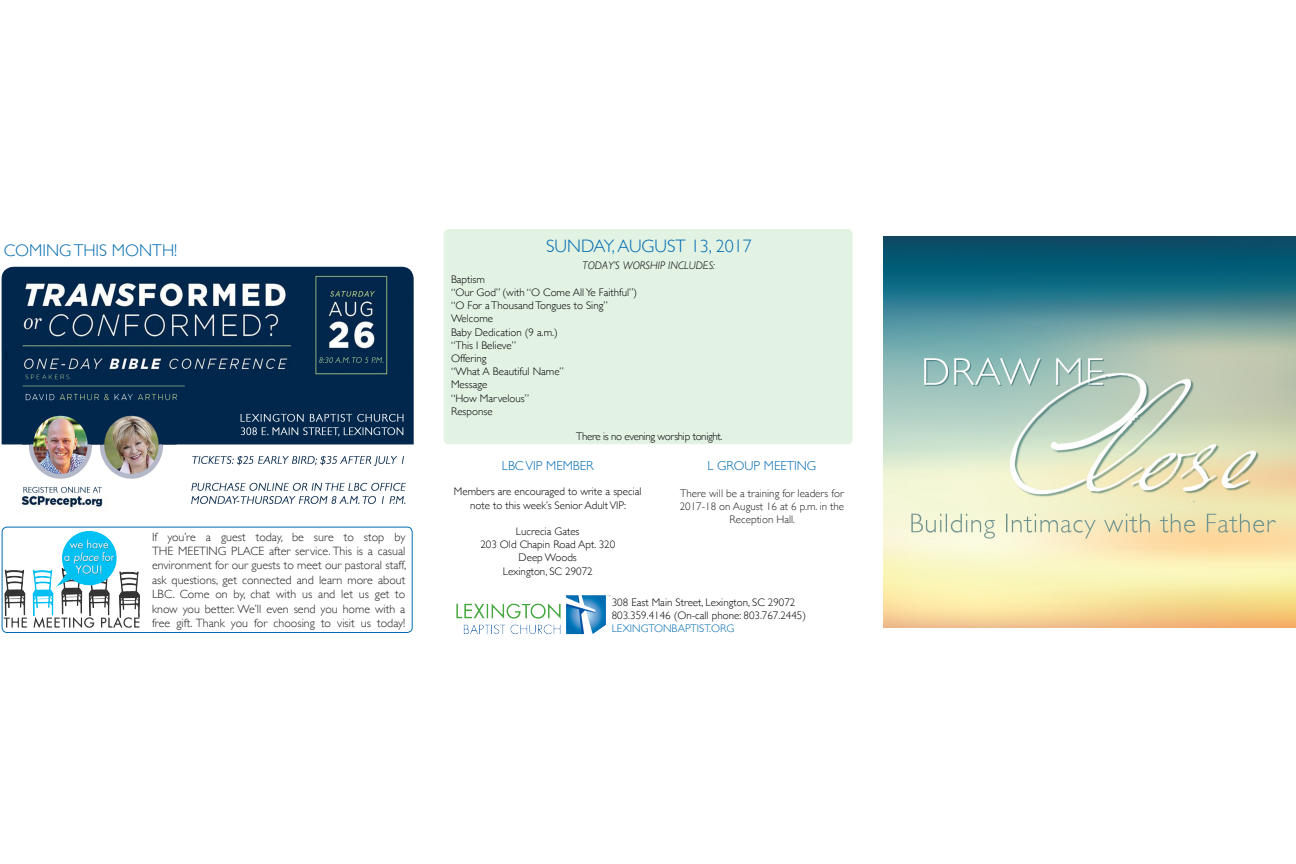
<style>
.page{position:relative;width:1296px;height:864px;background:#fff}
.page>*{position:absolute;margin:0;border:0;box-sizing:border-box;transform-origin:0 0}
.t1{font:300 18px "Gill Sans";color:#006bb2}
.t2{font:300 17px "Gill Sans";color:#006bb2}
.t3{font:300 13px "Gill Sans";color:#006bb2}
.t4{font:300 12px/14.4px "Gill Sans";color:#231f20;text-align:justify}
.t5{font:300 11px/13.2px "Gill Sans";color:#000;text-align:center}
.t6{font:300 11px/13.2px "Gill Sans";color:#231f20;text-align:center}
.t7{font:300 11px "Gill Sans";letter-spacing:-.03em;color:#000}
.t8{font:italic 300 11px "Gill Sans";color:#000}
.t9{font:300 11px "Gill Sans";color:#006bb2}
</style>
<div class="page">
<div style="left:444px;top:229px;width:409px;height:215px;background:#e2f2e3;border-radius:5px"></div>
<img style="left:456px;top:595px;width:155px;height:40px">
<div style="left:2px;top:527px;width:411px;height:106px;border:1px solid #006bb2;border-radius:5px"></div>
<img style="left:4px;top:526px;width:141px;height:105px">
<img style="left:884px;top:236px;width:412px;height:392px">
<img style="left:2px;top:267px;width:412px;height:242px">
<p class="t2" style="left:4px;top:237px;width:175px">COMING THIS MONTH!</p>
<p class="t4" style="left:152px;top:529px;width:255px">If you’re a guest today, be sure to stop by</p>
<p class="t4" style="left:152px;top:543px;width:255px">THE MEETING PLACE after service. This is a casual</p>
<p class="t4" style="left:152px;top:558px;width:256px">environment for our guests to meet our pastoral staff, ask questions, get connected and learn more about LBC. Come on by, chat with us and let us get to</p>
<p class="t4" style="left:152px;top:601px;width:255px">know you better. We’ll even send you home with a</p>
<p class="t4" style="left:152px;top:615px;width:255px">free gift. Thank you for choosing to visit us today!</p>
<p class="t1" style="left:546px;top:232px;width:207px">SUNDAY, AUGUST 13, 2017</p>
<p class="t8" style="left:583px;top:259px;width:134px">TODAY’S WORSHIP INCLUDES:</p>
<p class="t5" style="left:451px;top:272px;width:35px">Baptism</p>
<p class="t5" style="left:451px;top:285px;width:188px">“Our God” (with “O Come All Ye Faithful”)</p>
<p class="t5" style="left:451px;top:298px;width:158px">“O For a Thousand Tongues to Sing”</p>
<p class="t5" style="left:451px;top:312px;width:44px">Welcome</p>
<p class="t5" style="left:451px;top:325px;width:108px">Baby Dedication (9 a.m.)</p>
<p class="t5" style="left:451px;top:338px;width:67px">“This I Believe”</p>
<p class="t5" style="left:451px;top:351px;width:37px">Offering</p>
<p class="t5" style="left:451px;top:364px;width:114px">“What A Beautiful Name”</p>
<p class="t5" style="left:451px;top:378px;width:38px">Message</p>
<p class="t5" style="left:451px;top:391px;width:80px">“How Marvelous”</p>
<p class="t5" style="left:451px;top:404px;width:43px">Response</p>
<p class="t7" style="left:576px;top:428px;width:148px">There is no evening worship tonight.</p>
<p class="t3" style="left:502px;top:456px;width:93px">LBC VIP MEMBER</p>
<p class="t5" style="left:454px;top:485px;width:189px">Members are encouraged to write a special note to this week’s Senior Adult VIP:</p>
<p class="t5" style="left:516px;top:524px;width:65px">Lucrecia Gates</p>
<p class="t5" style="left:480px;top:537px;width:136px">203 Old Chapin Road Apt. 320</p>
<p class="t5" style="left:519px;top:551px;width:60px">Deep Woods</p>
<p class="t5" style="left:503px;top:564px;width:91px">Lexington, SC 29072</p>
<p class="t3" style="left:708px;top:456px;width:110px">L GROUP MEETING</p>
<p class="t6" style="left:680px;top:486px;width:166px">There will be a training for leaders for<br>2017-18 on August 16 at 6 p.m. in the<br>Reception Hall.</p>
<p class="t5" style="left:612px;top:595px;width:185px">308 East Main Street, Lexington, SC 29072</p>
<p class="t5" style="left:612px;top:608px;width:196px">803.359.4146 (On-call phone: 803.767.2445)</p>
<p class="t9" style="left:612px;top:620px;width:124px">LEXINGTONBAPTIST.ORG</p>
</div>
